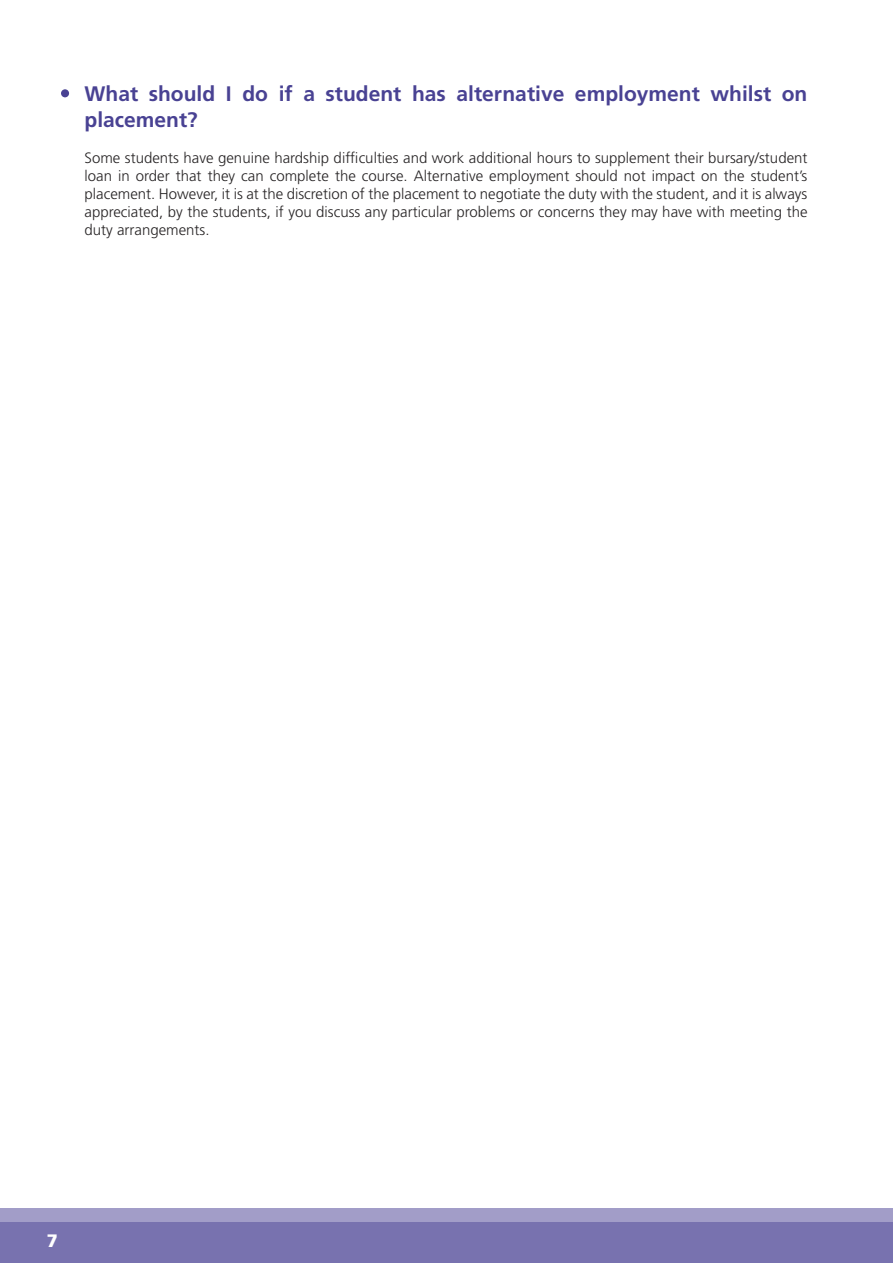
<style>
.page{position:relative;width:893px;height:1263px;background:#fff}
.page>*{position:absolute;margin:0;border:0;box-sizing:border-box;transform-origin:0 0}
.t1{font:700 21px/25.2px "Frutiger";color:#494293}
.t2{font:900 18px "Frutiger";color:#fff}
.t3{font:300 15px/18px "Frutiger";color:#272425;text-align:justify}
</style>
<div class="page">
<div style="left:0;top:1208px;width:893px;height:14px;background:#a29dc8"></div>
<div style="left:0;top:1222px;width:893px;height:41px;background:#7872af"></div>
<div style="left:61px;top:89px;width:8px;height:8px;background:#494293;border-radius:50%"></div>
<h1 class="t1" style="left:85px;top:81px;width:724px">What should I do if a student has alternative employment whilst on placement?</h1>
<p class="t3" style="left:85px;top:148px;width:724px">Some students have genuine hardship difficulties and work additional hours to supplement their bursary/student loan in order that they can complete the course. Alternative employment should not impact on the student’s placement. However, it is at the discretion of the placement to negotiate the duty with the student, and it is always appreciated, by the students, if you discuss any particular problems or concerns they may have with meeting the duty arrangements.</p>
<p class="t2" style="left:47px;top:1230px;width:13px">7</p>
</div>
